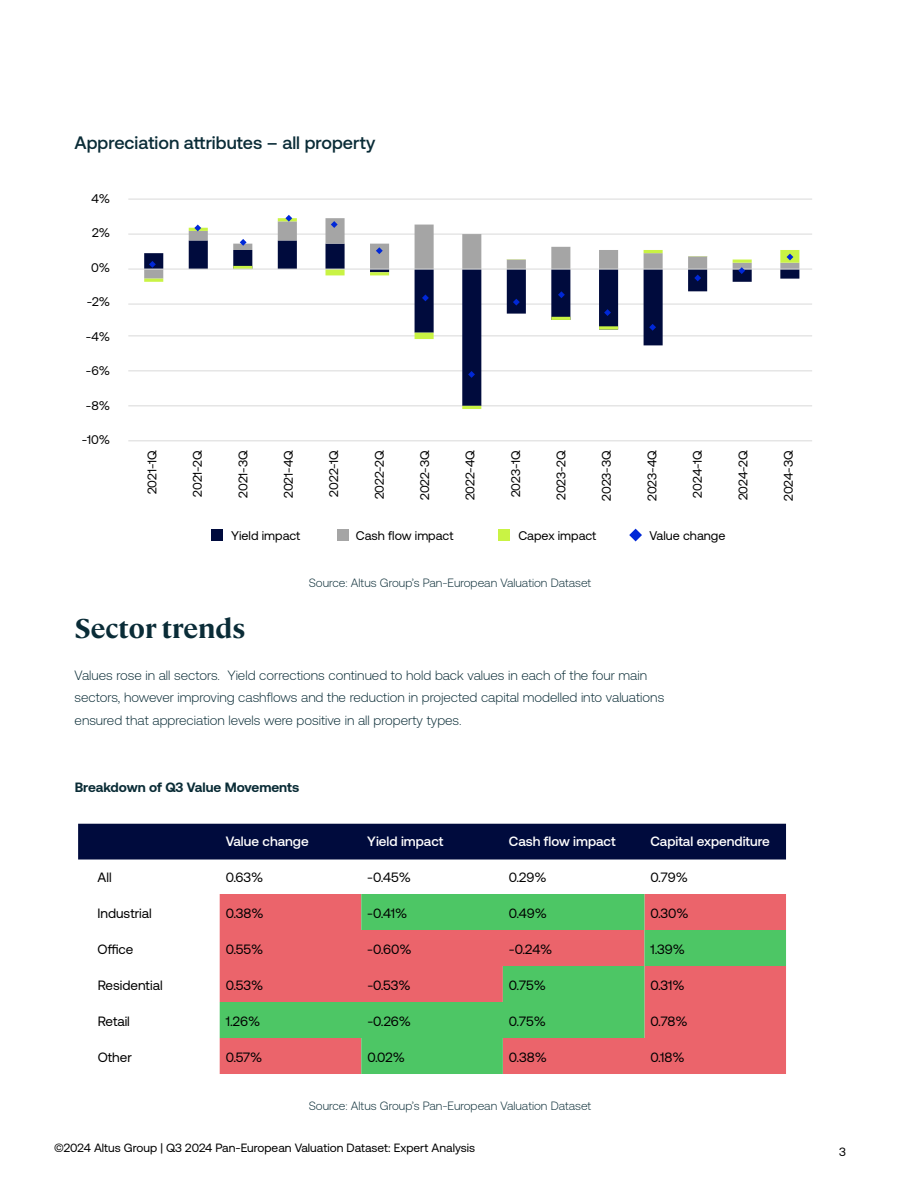
<style>
.page{position:relative;width:900px;height:1200px;background:#fff}
.page>*{position:absolute;margin:0;border:0;box-sizing:border-box;transform-origin:0 0}
.t1{font:700 27px "Cambon";color:#0a2c37}
.t2{font:500 18px "Aeonik";color:#0a2c37}
.t3{font:300 13.5px/22.5px "Aeonik";color:#0a2c36}
.t4{font:13.5px "Aeonik";color:#000}
.t5{font:500 13.5px "Aeonik";color:#fff}
.t6{font:700 13.5px "Aeonik";color:#0a2c36}
.t7{font:12.6px "Aeonik";color:#000}
.t8{font:300 12px "Aeonik";color:#0a2c36}
.t9{font:12px "Aeonik";color:#000}
</style>
<div class="page">
<div style="left:211px;top:529px;width:12px;height:12px;background:#000b3d"></div>
<div style="left:337px;top:529px;width:12px;height:12px;background:#a5a5a5"></div>
<div style="left:499px;top:529px;width:11px;height:12px;background:#c9f344"></div>
<hr style="left:128px;top:441px;width:684px;height:1px;background:#d9d9d9">
<hr style="left:128px;top:406px;width:684px;height:1px;background:#d9d9d9">
<hr style="left:128px;top:371px;width:684px;height:1px;background:#d9d9d9">
<hr style="left:128px;top:336px;width:684px;height:1px;background:#d9d9d9">
<hr style="left:128px;top:304px;width:684px;height:1px;background:#d9d9d9">
<hr style="left:128px;top:234px;width:684px;height:1px;background:#d9d9d9">
<hr style="left:128px;top:199px;width:684px;height:1px;background:#d9d9d9">
<svg style="left:144px;top:281px;width:655px;height:128px"></svg>
<hr style="left:128px;top:269px;width:684px;height:1px;background:#d9d9d9">
<svg style="left:649px;top:324px;width:7px;height:7px"></svg>
<svg style="left:604px;top:309px;width:7px;height:7px"></svg>
<svg style="left:558px;top:291px;width:7px;height:7px"></svg>
<svg style="left:513px;top:299px;width:7px;height:7px"></svg>
<svg style="left:468px;top:371px;width:7px;height:7px"></svg>
<svg style="left:422px;top:294px;width:7px;height:7px"></svg>
<svg style="left:144px;top:215px;width:655px;height:66px"></svg>
<svg style="left:629px;top:529px;width:13px;height:12px"></svg>
<div style="left:78px;top:824px;width:708px;height:36px;background:#000b3d"></div>
<svg style="left:220px;top:894px;width:566px;height:180px;background:#ab8b68"></svg>
<h2 class="t2" style="left:75px;top:133px;width:302px">Appreciation attributes – all property</h2>
<p class="t7" style="left:91px;top:191px;width:20px">4%</p>
<p class="t7" style="left:92px;top:226px;width:20px">2%</p>
<p class="t7" style="left:91px;top:260px;width:21px">0%</p>
<p class="t7" style="left:87px;top:295px;width:25px">-2%</p>
<p class="t7" style="left:86px;top:329px;width:26px">-4%</p>
<p class="t7" style="left:86px;top:364px;width:26px">-6%</p>
<p class="t7" style="left:86px;top:398px;width:26px">-8%</p>
<p class="t7" style="left:82px;top:433px;width:30px">-10%</p>
<p class="t7" style="left:145px;top:494px;width:45px;rotate:-90deg">2021-1Q</p>
<p class="t7" style="left:191px;top:497px;width:48px;rotate:-90deg">2021-2Q</p>
<p class="t7" style="left:236px;top:498px;width:49px;rotate:-90deg">2021-3Q</p>
<p class="t7" style="left:282px;top:498px;width:49px;rotate:-90deg">2021-4Q</p>
<p class="t7" style="left:327px;top:497px;width:48px;rotate:-90deg">2022-1Q</p>
<p class="t7" style="left:372px;top:499px;width:51px;rotate:-90deg">2022-2Q</p>
<p class="t7" style="left:418px;top:500px;width:51px;rotate:-90deg">2022-3Q</p>
<p class="t7" style="left:463px;top:500px;width:52px;rotate:-90deg">2022-4Q</p>
<p class="t7" style="left:509px;top:497px;width:49px;rotate:-90deg">2023-1Q</p>
<p class="t7" style="left:554px;top:500px;width:51px;rotate:-90deg">2023-2Q</p>
<p class="t7" style="left:600px;top:501px;width:52px;rotate:-90deg">2023-3Q</p>
<p class="t7" style="left:645px;top:501px;width:52px;rotate:-90deg">2023-4Q</p>
<p class="t7" style="left:691px;top:498px;width:49px;rotate:-90deg">2024-1Q</p>
<p class="t7" style="left:736px;top:500px;width:51px;rotate:-90deg">2024-2Q</p>
<p class="t7" style="left:782px;top:501px;width:52px;rotate:-90deg">2024-3Q</p>
<p class="t7" style="left:231px;top:529px;width:71px">Yield impact</p>
<p class="t7" style="left:356px;top:529px;width:99px">Cash flow impact</p>
<p class="t7" style="left:518px;top:529px;width:80px">Capex impact</p>
<p class="t7" style="left:649px;top:529px;width:77px">Value change</p>
<p class="t8" style="left:309px;top:577px;width:284px">Source: Altus Group’s Pan-European Valuation Dataset</p>
<h1 class="t1" style="left:75px;top:609px;width:172px">Sector trends</h1>
<p class="t3" style="left:75px;top:664px;width:591px">Values rose in all sectors. Yield corrections continued to hold back values in each of the four main sectors, however improving cashflows and the reduction in projected capital modelled into valuations ensured that appreciation levels were positive in all property types.</p>
<p class="t6" style="left:75px;top:780px;width:226px">Breakdown of Q3 Value Movements</p>
<p class="t5" style="left:226px;top:834px;width:85px">Value change</p>
<p class="t5" style="left:367px;top:834px;width:78px">Yield impact</p>
<p class="t5" style="left:509px;top:834px;width:108px">Cash flow impact</p>
<p class="t5" style="left:650px;top:834px;width:121px">Capital expenditure</p>
<p class="t4" style="left:98px;top:870px;width:16px">All</p>
<p class="t4" style="left:226px;top:870px;width:39px">0.63%</p>
<p class="t4" style="left:367px;top:870px;width:45px">-0.45%</p>
<p class="t4" style="left:509px;top:870px;width:39px">0.29%</p>
<p class="t4" style="left:650px;top:870px;width:39px">0.79%</p>
<p class="t4" style="left:98px;top:906px;width:56px">Industrial</p>
<p class="t4" style="left:226px;top:906px;width:39px">0.38%</p>
<p class="t4" style="left:367px;top:906px;width:41px">-0.41%</p>
<p class="t4" style="left:509px;top:906px;width:40px">0.49%</p>
<p class="t4" style="left:650px;top:906px;width:40px">0.30%</p>
<p class="t4" style="left:98px;top:942px;width:37px">Office</p>
<p class="t4" style="left:226px;top:942px;width:39px">0.55%</p>
<p class="t4" style="left:367px;top:942px;width:46px">-0.60%</p>
<p class="t4" style="left:509px;top:942px;width:45px">-0.24%</p>
<p class="t4" style="left:651px;top:942px;width:36px">1.39%</p>
<p class="t4" style="left:98px;top:978px;width:66px">Residential</p>
<p class="t4" style="left:226px;top:978px;width:39px">0.53%</p>
<p class="t4" style="left:367px;top:978px;width:45px">-0.53%</p>
<p class="t4" style="left:509px;top:978px;width:39px">0.75%</p>
<p class="t4" style="left:651px;top:978px;width:36px">0.31%</p>
<p class="t4" style="left:98px;top:1014px;width:34px">Retail</p>
<p class="t4" style="left:226px;top:1014px;width:36px">1.26%</p>
<p class="t4" style="left:367px;top:1014px;width:45px">-0.26%</p>
<p class="t4" style="left:509px;top:1014px;width:39px">0.75%</p>
<p class="t4" style="left:651px;top:1014px;width:39px">0.78%</p>
<p class="t4" style="left:98px;top:1050px;width:36px">Other</p>
<p class="t4" style="left:226px;top:1050px;width:38px">0.57%</p>
<p class="t4" style="left:367px;top:1050px;width:39px">0.02%</p>
<p class="t4" style="left:509px;top:1050px;width:39px">0.38%</p>
<p class="t4" style="left:651px;top:1050px;width:35px">0.18%</p>
<p class="t8" style="left:309px;top:1100px;width:284px">Source: Altus Group’s Pan-European Valuation Dataset</p>
<p class="t9" style="left:54px;top:1141px;width:423px">©2024 Altus Group | Q3 2024 Pan-European Valuation Dataset: Expert Analysis</p>
<p class="t9" style="left:839px;top:1146px;width:8px">3</p>
</div>
